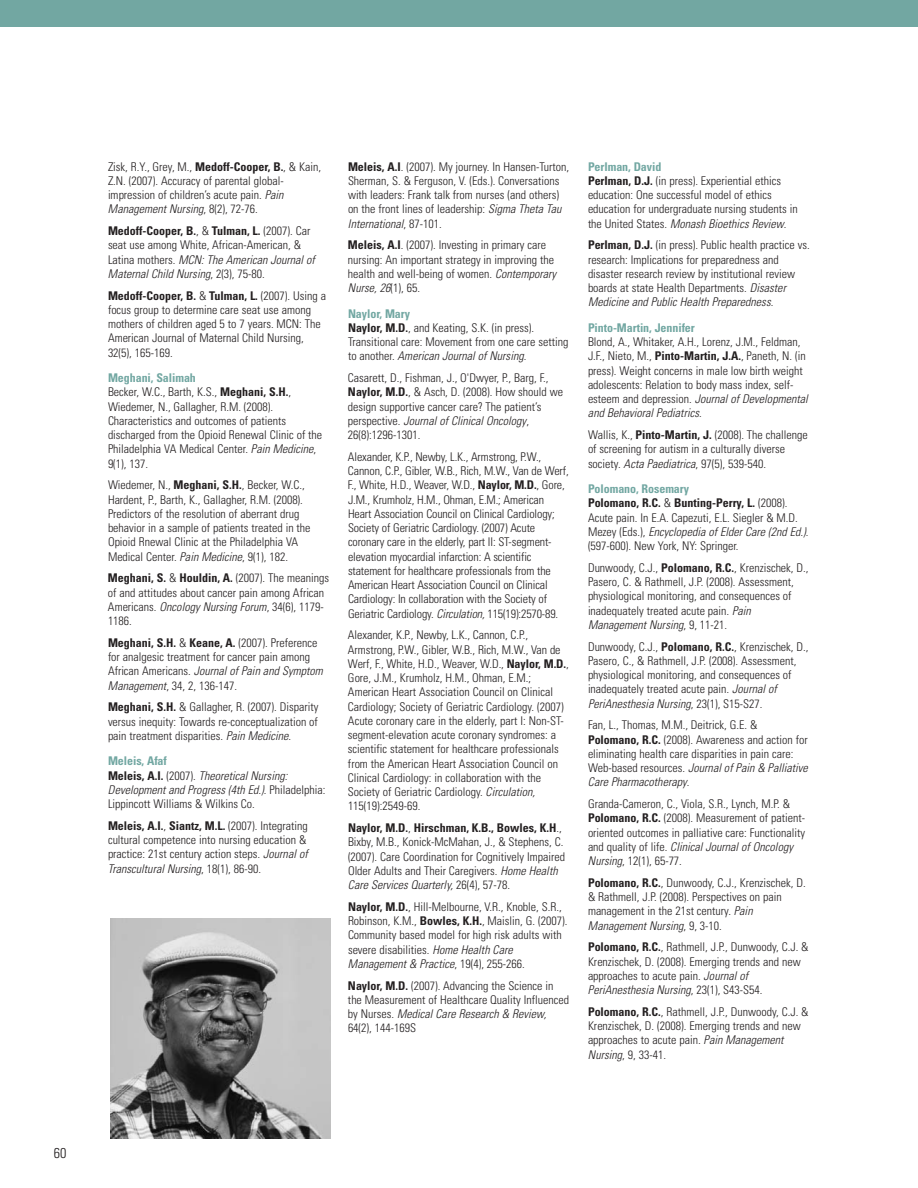
<style>
.page{position:relative;width:918px;height:1188px;background:#fff}
.page>*{position:absolute;margin:0;border:0;box-sizing:border-box;transform-origin:0 0}
.t1{font:300 condensed 14.25px "Univers";color:#231f20}
.t2{font:300 condensed 12px/14.2px "Univers";color:#231f20}
.t3{font:700 condensed 12px "Univers";letter-spacing:-.005em;color:#72a7a2}
.s1{font-weight:700}
.s2{font-style:italic}
.s3{font-weight:700;color:#72a7a2}
</style>
<div class="page">
<div style="left:0;top:0;width:918px;height:27px;background:#72a7a2"></div>
<img style="left:110px;top:918px;width:221px;height:220px">
<p class="t1" style="left:54px;top:1148px;width:14px">60</p>
<p class="t2" style="left:108px;top:160px;width:215px">Zisk, R.Y., Grey, M., <span class="s1">Medoff-Cooper, B.</span>, &amp; Kain, Z.N. (2007). Accuracy of parental global&shy;impression of children’s acute pain. <span class="s2">Pain ManagementNursing</span>, 8 ( 2 ) , 7 2 - 7 6 .</p>
<p class="t2" style="left:108px;top:225px;width:211px"><span class="s1">Medoff-Cooper, B.</span>, &amp; <span class="s1">Tulman, L.</span> (2007). Car seat use among White, African-American, &amp;<br>L a t i n a m o t h e r s . <span class="s2">MCN:The American Journalof MaternalChild Nursing</span>, 2 ( 3 ) , 7 5 - 8 0 .</p>
<p class="t2" style="left:108px;top:289px;width:220px"><span class="s1">Medoff-Cooper, B.</span> &amp; <span class="s1">Tulman, L.</span> (2007). Using a focus group to determine care seat use among mothers of children aged 5 to 7 years. MCN: The American Journal of Maternal Child Nursing, 32(5), 165-169.</p>
<p class="t2" style="left:108px;top:372px;width:216px"><span class="s3">Meghani, Salimah<br></span>Becker, W.C., Barth, K.S., <span class="s1">Meghani, S.H.</span>, Wiedemer, N., Gallagher, R.M. (2008).<br>Characteristics and outcomes of patients discharged from the Opioid Renewal Clinic of the Philadelphia VA Medical Center. <span class="s2">Pain Medicine</span>, 9(1), 137.</p>
<p class="t2" style="left:108px;top:479px;width:204px">Wiedemer, N., <span class="s1">Meghani, S.H.</span>, Becker, W.C., Hardent, P., Barth, K., Gallagher, R.M. (2008).<br>Predictors of the resolution of aberrant drug behavior in a sample of patients treated in the Opioid Rnewal Clinic at the Philadelphia VA Medical Center. <span class="s2">Pain Medicine</span>, 9(1), 182.</p>
<p class="t2" style="left:108px;top:572px;width:223px"><span class="s1">Meghani, S.</span> &amp; <span class="s1">Houldin, A.</span> (2007). The meanings of and attitudes about cancer pain among African Americans. <span class="s2">Oncology Nursing Forum</span>, 34(6), 1179- 1186.</p>
<p class="t2" style="left:108px;top:637px;width:219px"><span class="s1">Meghani, S.H.</span> &amp; <span class="s1">Keane, A.</span> (2007). Preference for analgesic treatment for cancer pain among<br>Af r i c a n A m e r i c a n s . <span class="s2">JournalofPain and Symptom Management</span>, 34, 2, 136-147.</p>
<p class="t2" style="left:108px;top:701px;width:212px;text-align:justify"><span class="s1">Meghani, S.H.</span> &amp; Gallagher, R. (2007). Disparity versus inequity: Towards re-conceptualization of pain treatment disparities. <span class="s2">Pain Medicine</span>.</p>
<p class="t2" style="left:108px;top:755px;width:219px"><span class="s3">Meleis, Afaf<br></span><span class="s1">M e l e i s, A. I .</span> ( 2 0 0 7 ) . <span class="s2">TheoreticalNursing:<br>Developmentand Progress (4th Ed.)</span>. P h i l a d e l p h i a :<br>Lippincott Williams &amp; Wilkins Co.</p>
<p class="t2" style="left:108px;top:820px;width:204px"><span class="s1">Meleis, A.I.</span>, <span class="s1">Siantz, M.L.</span> (2007). Integrating cultural competence into nursing education &amp; practice: 21st century action steps<span class="s2">.Journalof TransculturalNursing</span>, 1 8 ( 1 ) , 8 6 - 9 0 .</p>
<p class="t2" style="left:348px;top:160px;width:223px"><span class="s1">Meleis, A.I</span>. (2007). My journey. In Hansen-Turton, Sherman, S. &amp; Ferguson, V. (Eds.). Conversations with leaders: Frank talk from nurses (and others) on the front lines of leadership: <span class="s2">Sigma Theta Tau International</span>, 8 7 - 1 0 1 .</p>
<p class="t2" style="left:348px;top:239px;width:212px"><span class="s1">Meleis, A.I</span>. (2007). Investing in primary care nursing: An important strategy in improving the health and well-being of women. <span class="s2">Contemporary Nurse,26</span>( 1 ) , 6 5 .</p>
<p class="t2" style="left:348px;top:307px;width:222px"><span class="s3">Naylor, Mary<br></span><span class="s1">Naylor, M.D.</span>, and Keating, S.K. (in press).<br>Transitional care: Movement from one care setting t o a n o t h e r. <span class="s2">American JournalofNursing</span>.</p>
<p class="t2" style="left:348px;top:372px;width:217px">Casarett, D., Fishman, J., O'Dwyer, P., Barg, F., <span class="s1">Naylor, M.D.</span>, &amp; Asch, D. (2008). How should we design supportive cancer care? The patient’s<br>p e r s p e c t i v e . <span class="s2">JournalofClinicalOncology</span>, 26(8):1296-1301.</p>
<p class="t2" style="left:348px;top:451px;width:222px">Alexander, K.P., Newby, L.K., Armstrong, P.W., Cannon, C.P., Gibler, W.B., Rich, M.W., Van de Werf, F., White, H.D., Weaver, W.D., <span class="s1">Naylor, M.D.</span>, Gore, J.M., Krumholz, H.M., Ohman, E.M.; American Heart Association Council on Clinical Cardiology; Society of Geriatric Cardiology. (2007) Acute coronary care in the elderly, part II: ST-segment&shy;elevation myocardial infarction: A scientific statement for healthcare professionals from the American Heart Association Council on Clinical Cardiology: In collaboration with the Society of Geriatric Cardiology. <span class="s2">Circulation,</span>115(19):2570-89.</p>
<p class="t2" style="left:348px;top:629px;width:222px">Alexander, K.P., Newby, L.K., Cannon, C.P., Armstrong, P.W., Gibler, W.B., Rich, M.W., Van de Werf, F., White, H.D., Weaver, W.D., <span class="s1">Naylor, M.D.</span>, Gore, J.M., Krumholz, H.M., Ohman, E.M.; American Heart Association Council on Clinical Cardiology; Society of Geriatric Cardiology. (2007)<br>Acute coronary care in the elderly, part I: Non-ST&shy;segment-elevation acute coronary syndromes: a scientific statement for healthcare professionals from the American Heart Association Council on Clinical Cardiology: in collaboration with the Society of Geriatric Cardiology. <span class="s2">Circulation, </span>115(19):2549-69.</p>
<p class="t2" style="left:348px;top:822px;width:219px"><span class="s1">Naylor, M.D.</span>, <span class="s1">Hirschman, K.B., Bowles, K.H</span>., Bixby, M.B., Konick-McMahan, J., &amp; Stephens, C. (2007). Care Coordination for Cognitively Impaired Older Adults and Their Caregivers. <span class="s2">Home Health Care Services Quarterly,</span>2 6 ( 4 ) , 5 7 - 7 8 .</p>
<p class="t2" style="left:348px;top:901px;width:221px"><span class="s1">Naylor, M.D.</span>, Hill-Melbourne, V.R., Knoble, S.R., Robinson, K.M., <span class="s1">Bowles, K.H.</span>, Maislin, G. (2007).<br>Community based model for high risk adults with severe disabilities. <span class="s2">Home Health Care Management&amp; Practice</span>, 1 9 ( 4 ) , 2 5 5 - 2 6 6 .</p>
<p class="t2" style="left:348px;top:979px;width:223px"><span class="s1">Naylor, M.D.</span> (2007). Advancing the Science in the Measurement of Healthcare Quality Influenced b y N u r s e s . <span class="s2">MedicalCare Research &amp; Review, </span>64(2), 144-169S</p>
<p class="t2" style="left:588px;top:160px;width:211px"><span class="s3">Perlman, David<br></span><span class="s1">Perlman, D.J.</span> (in press). Experiential ethics education: One successful model of ethics education for undergraduate nursing students in t h e U n i t e d S t a t e s . <span class="s2">Monash Bioethics Review</span>.</p>
<p class="t2" style="left:588px;top:239px;width:223px"><span class="s1">Perlman, D.J.</span> (in press). Public health practice vs. research: Implications for preparedness and disaster research review by institutional review boards at state Health Departments. <span class="s2">Disaster Medicine and Public Health Preparedness</span>.</p>
<p class="t3" style="left:588px;top:323px;width:108px">Pinto-Martin, Jennifer</p>
<p class="t2" style="left:588px;top:336px;width:224px">Blond, A., Whitaker, A.H., Lorenz, J.M., Feldman, J.F., Nieto, M., <span class="s1">Pinto-Martin, J.A.</span>, Paneth, N. (in press). Weight concerns in male low birth weight adolescents: Relation to body mass index, self-<br>e st e e m a n d d e p re s s i o n . <span class="s2">JournalofDevelopmental and BehavioralPediatrics</span>.</p>
<p class="t2" style="left:588px;top:429px;width:221px">Wallis, K., <span class="s1">Pinto-Martin, J.</span> (2008). The challenge of screening for autism in a culturally diverse society. <span class="s2">Acta Paediatrica</span>, 97(5), 539-540.</p>
<p class="t2" style="left:588px;top:483px;width:222px"><span class="s3">Polomano, Rosemary<br></span><span class="s1">Polomano, R.C.</span> &amp; <span class="s1">Bunting-Perry, L.</span> (2008).<br>Acute pain. In E.A. Capezuti, E.L. Siegler &amp; M.D.<br>M e z e y ( E d s . ) , <span class="s2">Encyclopedia ofElderCare (2nd Ed.)</span>. (597-600). New York, NY: Springer.</p>
<p class="t2" style="left:588px;top:562px;width:222px">Dunwoody, C.J., <span class="s1">Polomano, R.C.</span>, Krenzischek, D., Pasero, C. &amp; Rathmell, J.P. (2008). Assessment, physiological monitoring, and consequences of inadequately treated acute pain<span class="s2">.Pain ManagementNursing</span>, 9 , 1 1 - 2 1 .</p>
<p class="t2" style="left:588px;top:640px;width:222px">Dunwoody, C.J., <span class="s1">Polomano, R.C.</span>, Krenzischek, D., Pasero, C., &amp; Rathmell, J.P. (2008). Assessment, physiological monitoring, and consequences of inadequately treated acute pain<span class="s2">.Journalof PeriAnesthesia Nursing</span>, 2 3 ( 1 ) , S 1 5 - S 2 7 .</p>
<p class="t2" style="left:588px;top:719px;width:224px">Fan, L., Thomas, M.M., Deitrick, G.E. &amp; <span class="s1">Polomano, R.C.</span> (2008). Awareness and action for eliminating health care disparities in pain care:<br>We b - b a s e d re s o u rc e s . <span class="s2">JournalofPain &amp; Palliative Care Pharmacotherapy</span>.</p>
<p class="t2" style="left:588px;top:798px;width:219px">Granda-Cameron, C., Viola, S.R., Lynch, M.P. &amp; <span class="s1">Polomano, R.C.</span> (2008). Measurement of patient&shy;oriented outcomes in palliative care: Functionality a n d q u a l i ty o f l i f e . <span class="s2">ClinicalJournalofOncology Nursing</span>, 12(1), 65-77.</p>
<p class="t2" style="left:588px;top:877px;width:219px"><span class="s1">Polomano, R.C.</span>, Dunwoody, C.J., Krenzischek, D. &amp; Rathmell, J.P. (2008). Perspectives on pain management in the 21st century. <span class="s2">Pain ManagementNursing</span>, 9 , 3 - 1 0 .</p>
<p class="t2" style="left:588px;top:941px;width:222px"><span class="s1">Polomano, R.C.</span>, Rathmell, J.P., Dunwoody, C.J. &amp; Krenzischek, D. (2008). Emerging trends and new approaches to acute pain. <span class="s2">Journalof PeriAnesthesia Nursing</span>, 2 3 ( 1 ) , S 4 3 - S 5 4 .</p>
<p class="t2" style="left:588px;top:1006px;width:222px"><span class="s1">Polomano, R.C.</span>, Rathmell, J.P., Dunwoody, C.J. &amp; Krenzischek, D. (2008). Emerging trends and new approaches to acute pain<span class="s2">.Pain Management Nursing</span>, 9 , 3 3 - 4 1 .</p>
</div>
